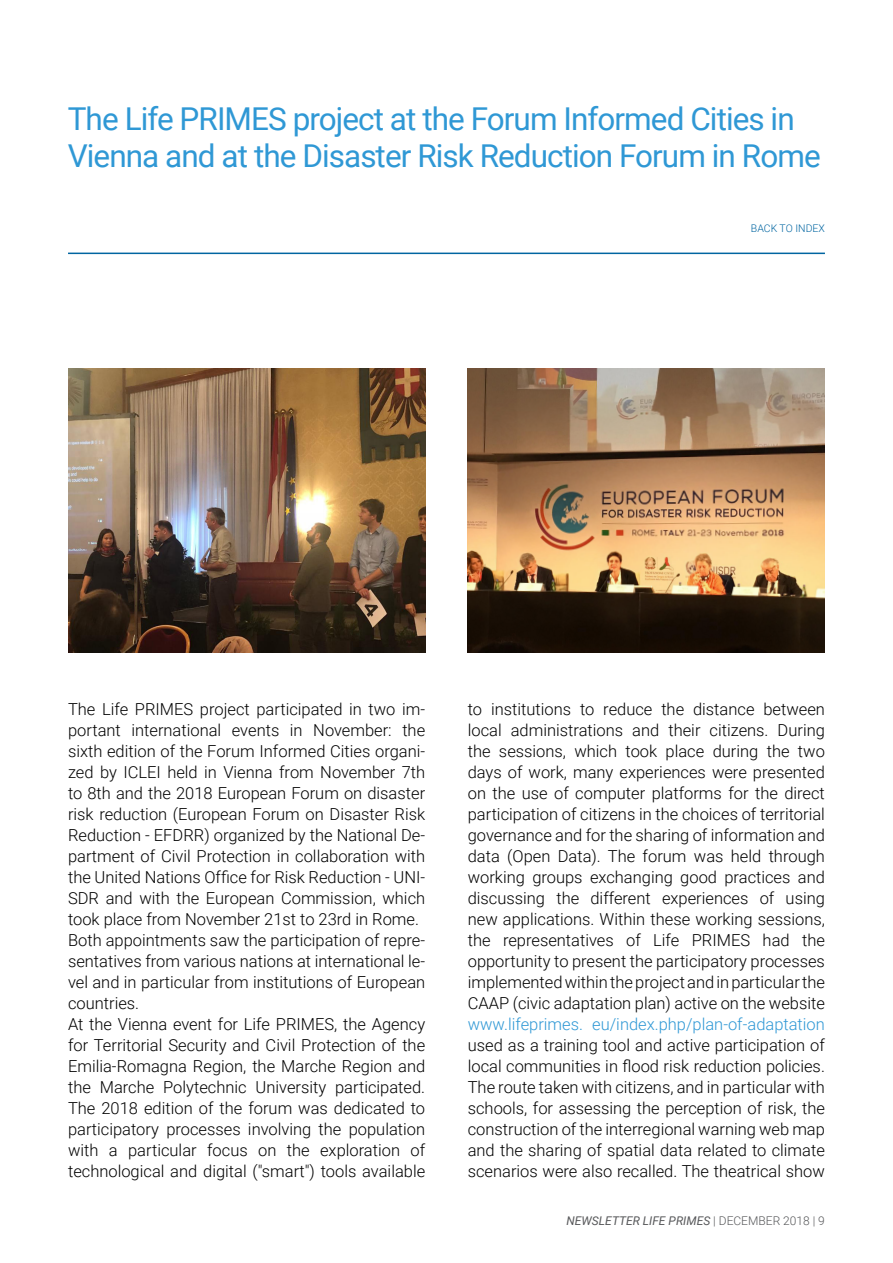
<style>
.page{position:relative;width:893px;height:1263px;background:#fff}
.page>*{position:absolute;margin:0;border:0;box-sizing:border-box;transform-origin:0 0}
.titoli{font:31.5px/37.5px "Roboto";letter-spacing:-.03em;color:#2f98d5}
.Testo_articolo{font:300 16.5px/21px "Roboto";color:#000;text-align:justify}
.t1{font:italic 12px "Roboto";color:#57585a}
.Torna_all_indice{font:300 10.5px "Roboto";color:#0065a1}
.s1{color:#2f98d5}
.s2{font-weight:300;font-style:normal}
</style>
<div class="page">
<hr style="left:68px;top:253px;width:757px;height:1px;background:#0065a1">
<img style="left:68px;top:369px;width:357px;height:283px">
<img style="left:468px;top:369px;width:357px;height:283px">
<p class="titoli" style="left:68px;top:99px;width:754px">The Life PRIMES project at the Forum Informed Cities in<br>Vienna and at the Disaster Risk Reduction Forum in Rome</p>
<p class="Torna_all_indice" style="left:751px;top:221px;width:76px">BACK TO INDEX</p>
<p class="Testo_articolo" style="left:68px;top:698px;width:359px">The Life PRIMES project participated in two im&shy;portant international events in November: the sixth edition of the Forum Informed Cities organi&shy;zed by ICLEI held in Vienna from November 7th to 8th and the 2018 European Forum on disaster risk reduction (European Forum on Disaster Risk Reduction - EFDRR) organized by the National De&shy;partment of Civil Protection in collaboration with the United Nations Office for Risk Reduction - UNI-SDR and with the European Commission, which took place from November 21st to 23rd in Rome.</p>
<p class="Testo_articolo" style="left:68px;top:929px;width:359px">Both appointments saw the participation of repre&shy;sentatives from various nations at international le&shy;vel and in particular from institutions of European countries.</p>
<p class="Testo_articolo" style="left:68px;top:1013px;width:359px">At the Vienna event for Life PRIMES, the Agency for Territorial Security and Civil Protection of the Emilia-Romagna Region, the Marche Region and the Marche Polytechnic University participated.<br>The 2018 edition of the forum was dedicated to participatory processes involving the population with a particular focus on the exploration of technological and digital ("smart") tools available</p>
<p class="Testo_articolo" style="left:468px;top:698px;width:359px">to institutions to reduce the distance between local administrations and their citizens. During the sessions, which took place during the two days of work, many experiences were presented on the use of computer platforms for the direct participation of citizens in the choices of territorial governance and for the sharing of information and data (Open Data). The forum was held through working groups exchanging good practices and discussing the different experiences of using new applications. Within these working sessions, the representatives of Life PRIMES had the opportunity to present the participatory processes implemented within the project and in particular the CAAP (civic adaptation plan) active on the website <span class="s1">www.lifeprimes. eu/index.php/plan-of-adaptation </span>used as a training tool and active participation of local communities in flood risk reduction policies.<br>The route taken with citizens, and in particular with schools, for assessing the perception of risk, the construction of the interregional warning web map and the sharing of spatial data related to climate scenarios were also recalled. The theatrical show</p>
<p class="t1" style="left:566px;top:1212px;width:260px">NEWSLETTER LIFE PRIMES <span class="s2">| DECEMBER 2018 | 9</span></p>
</div>
